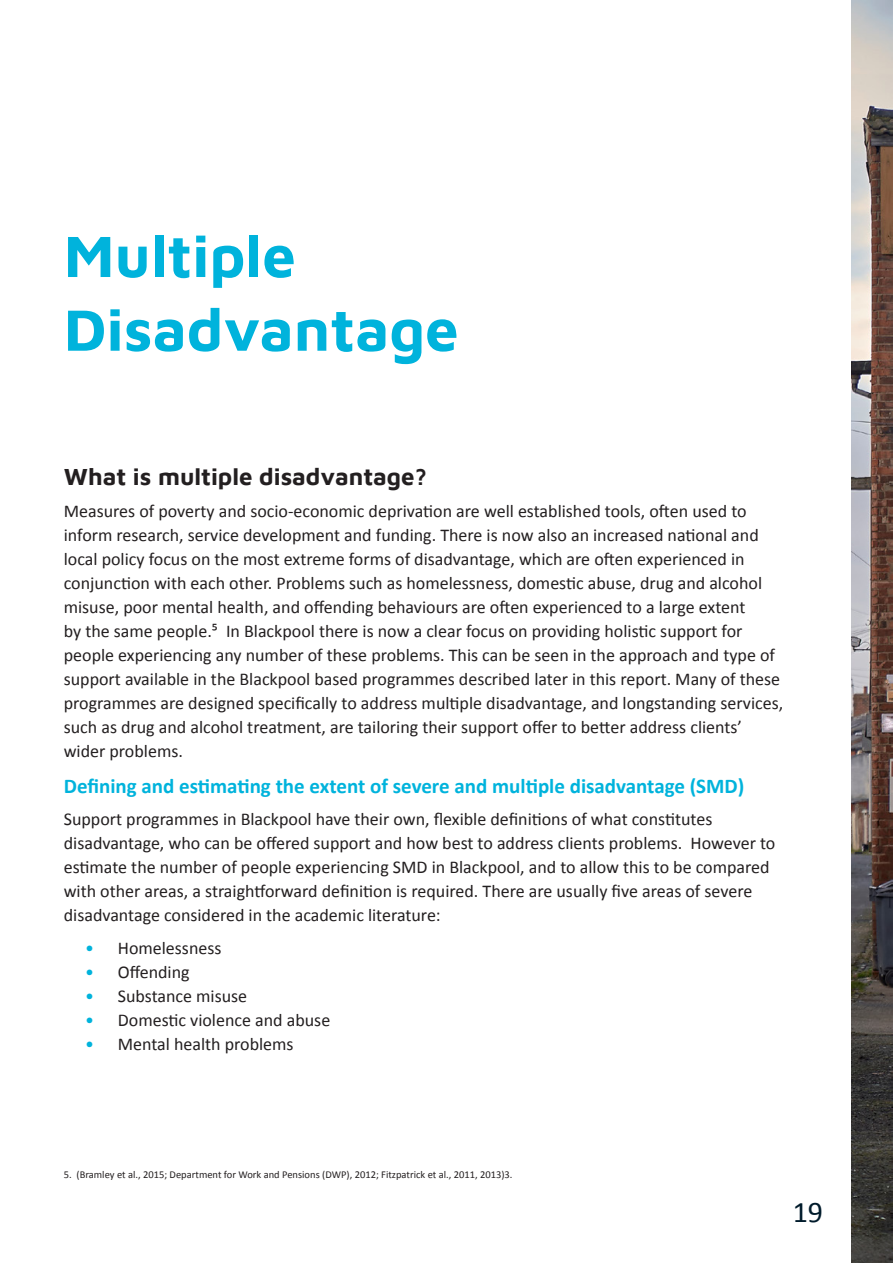
<style>
.page{position:relative;width:893px;height:1263px;background:#fff}
.page>*{position:absolute;margin:0;border:0;box-sizing:border-box;transform-origin:0 0}
.HEADLINE_NEW{font:700 60px "Maven Pro";color:#00b3dc}
.t1{font:30px "Calibri";color:#001b2b}
.NEW_SUB-HEAD{font:700 24px "Maven Pro";color:#231f20}
.SUB-SUB-HEAD_NEW{font:700 21px "Calibri";color:#00b3dc}
.NEW_PARAGRAPH{font:18px/24px "Calibri";color:#231f20}
.REFERENCE_-_FOOTNOTE{font:10.5px "Calibri";color:#231f20}
.s1{color:#00b3dc}
</style>
<div class="page">
<img style="left:851px;top:0;width:42px;height:1263px">
<p class="HEADLINE_NEW" style="left:64px;top:215px;width:234px">Multiple</p>
<p class="HEADLINE_NEW" style="left:64px;top:289px;width:396px">Disadvantage</p>
<p class="NEW_SUB-HEAD" style="left:64px;top:460px;width:365px">What is multiple disadvantage?</p>
<p class="NEW_PARAGRAPH" style="left:64px;top:498px;width:721px">Measures of poverty and socio-economic deprivation are well established tools, often used to inform research, service development and funding. There is now also an increased national and local policy focus on the most extreme forms of disadvantage, which are often experienced in conjunction with each other. Problems such as homelessness, domestic abuse, drug and alcohol misuse, poor mental health, and offending behaviours are often experienced to a large extent<br>by the same people.⁵ In Blackpool there is now a clear focus on providing holistic support for people experiencing any number of these problems. This can be seen in the approach and type of support available in the Blackpool based programmes described later in this report. Many of these programmes are designed specifically to address multiple disadvantage, and longstanding services, such as drug and alcohol treatment, are tailoring their support offer to better address clients’ wider problems.</p>
<p class="SUB-SUB-HEAD_NEW" style="left:64px;top:773px;width:682px">Defining and estimating the extent of severe and multiple disadvantage (SMD)</p>
<p class="NEW_PARAGRAPH" style="left:64px;top:806px;width:713px">Support programmes in Blackpool have their own, flexible definitions of what constitutes disadvantage, who can be offered support and how best to address clients problems. However to estimate the number of people experiencing SMD in Blackpool, and to allow this to be compared with other areas, a straightforward definition is required. There are usually five areas of severe disadvantage considered in the academic literature:</p>
<p class="NEW_PARAGRAPH" style="left:85px;top:935px;width:138px"><span class="s1">•</span> Homelessness</p>
<p class="NEW_PARAGRAPH" style="left:85px;top:959px;width:106px"><span class="s1">•</span> Offending</p>
<p class="NEW_PARAGRAPH" style="left:85px;top:983px;width:164px"><span class="s1">•</span> Substance misuse</p>
<p class="NEW_PARAGRAPH" style="left:85px;top:1007px;width:247px"><span class="s1">•</span> Domestic violence and abuse</p>
<p class="NEW_PARAGRAPH" style="left:85px;top:1031px;width:210px"><span class="s1">•</span> Mental health problems</p>
<p class="REFERENCE_-_FOOTNOTE" style="left:64px;top:1168px;width:450px">5. (Bramley et al., 2015; Department for Work and Pensions (DWP), 2012; Fitzpatrick et al., 2011, 2013)3.</p>
<p class="t1" style="left:793px;top:1193px;width:32px">19</p>
</div>
